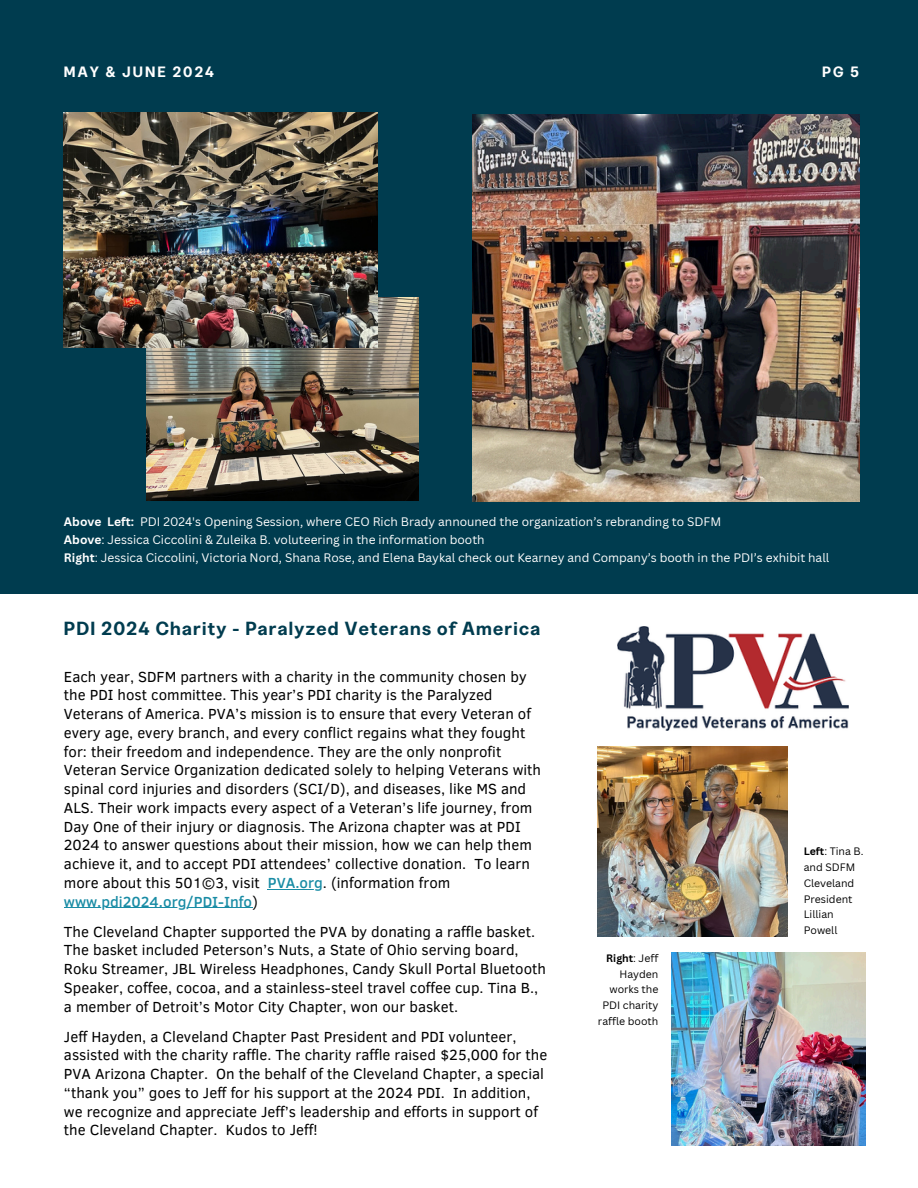
<style>
.page{position:relative;width:918px;height:1188px;background:#fff}
.page>*{position:absolute;margin:0;border:0;box-sizing:border-box;transform-origin:0 0}
.t1{font:600 19.05px "Greed Standard";letter-spacing:.07em;color:#003c4f}
.t2{font:15px/18.8px "Clear Sans";color:#000}
.t3{font:600 15px "Greed Standard";letter-spacing:.14em;color:#fff}
.t4{font:12px/18px "Canva Sans";color:#fff}
.t5{font:10.5px/15.8px "Canva Sans";color:#000}
.s1{font-weight:700}
.s2{font-weight:500;color:#198ca5}
</style>
<div class="page">
<div style="left:0;top:0;width:918px;height:594px;background:#003c4f"></div>
<img style="left:597px;top:747px;width:190px;height:190px">
<img style="left:618px;top:627px;width:230px;height:103px">
<img style="left:672px;top:952px;width:193px;height:194px">
<img style="left:147px;top:297px;width:272px;height:204px">
<img style="left:64px;top:113px;width:314px;height:235px">
<img style="left:472px;top:114px;width:387px;height:387px">
<hr style="left:268px;top:889px;width:55px;height:1px;background:#198ca5">
<hr style="left:64px;top:907px;width:188px;height:1px;background:#198ca5">
<h1 class="t3" style="left:64px;top:63px;width:152px">MAY &amp; JUNE 2024</h1>
<h3 class="t3" style="left:822px;top:63px;width:38px">PG 5</h3>
<p class="t4" style="left:64px;top:513px;width:767px"><span class="s1">Above Left:</span> PDI 2024's Opening Session, where CEO Rich Brady announed the organization’s rebranding to SDFM<br><span class="s1">Above</span>: Jessica Ciccolini &amp; Zuleika B. voluteering in the information booth<br><span class="s1">Right</span>: Jessica Ciccolini, Victoria Nord, Shana Rose, and Elena Baykal check out Kearney and Company’s booth in the PDI’s exhibit hall</p>
<p class="t1" style="left:64px;top:617px;width:478px">PDI 2024 Charity - Paralyzed Veterans of America</p>
<h3 class="t2" style="left:64px;top:666px;width:479px">Each year, SDFM partners with a charity in the community chosen by the PDI host committee. This year’s PDI charity is the Paralyzed Veterans of America. PVA’s mission is to ensure that every Veteran of every age, every branch, and every conflict regains what they fought for: their freedom and independence. They are the only nonprofit Veteran Service Organization dedicated solely to helping Veterans with spinal cord injuries and disorders (SCI/D), and diseases, like MS and ALS. Their work impacts every aspect of a Veteran’s life journey, from Day One of their injury or diagnosis. The Arizona chapter was at PDI 2024 to answer questions about their mission, how we can help them achieve it, and to accept PDI attendees’ collective donation. To learn more about this 501©3, visit</h3>
<p class="t2" style="left:268px;top:873px;width:184px"><span class="s2">PVA.org</span>. (information from</p>
<p class="t2" style="left:64px;top:886px;width:473px;line-height:30px"><span class="s2">www.pdi2024.org/PDI-Info</span>)<br>The Cleveland Chapter supported the PVA by donating a raffle basket.</p>
<p class="t2" style="left:64px;top:940px;width:484px">The basket included Peterson’s Nuts, a State of Ohio serving board, Roku Streamer, JBL Wireless Headphones, Candy Skull Portal Bluetooth Speaker, coffee, cocoa, and a stainless-steel travel coffee cup. Tina B., a member of Detroit’s Motor City Chapter, won our basket.</p>
<p class="t2" style="left:64px;top:1026px;width:485px">Jeff Hayden, a Cleveland Chapter Past President and PDI volunteer, assisted with the charity raffle. The charity raffle raised $25,000 for the PVA Arizona Chapter. On the behalf of the Cleveland Chapter, a special “thank you” goes to Jeff for his support at the 2024 PDI. In addition, we recognize and appreciate Jeff’s leadership and efforts in support of the Cleveland Chapter.</p>
<p class="t2" style="left:226px;top:1120px;width:93px">Kudos to Jeff!</p>
<p class="t5" style="left:598px;top:950px;width:62px;text-align:right"><span class="s1">Right</span>: Jeff<br>Hayden works the<br>PDI charity raffle booth</p>
<p class="t5" style="left:804px;top:843px;width:61px"><span class="s1">Left</span>: Tina B. and SDFM<br>Cleveland<br>President<br>Lillian<br>Powell</p>
</div>
